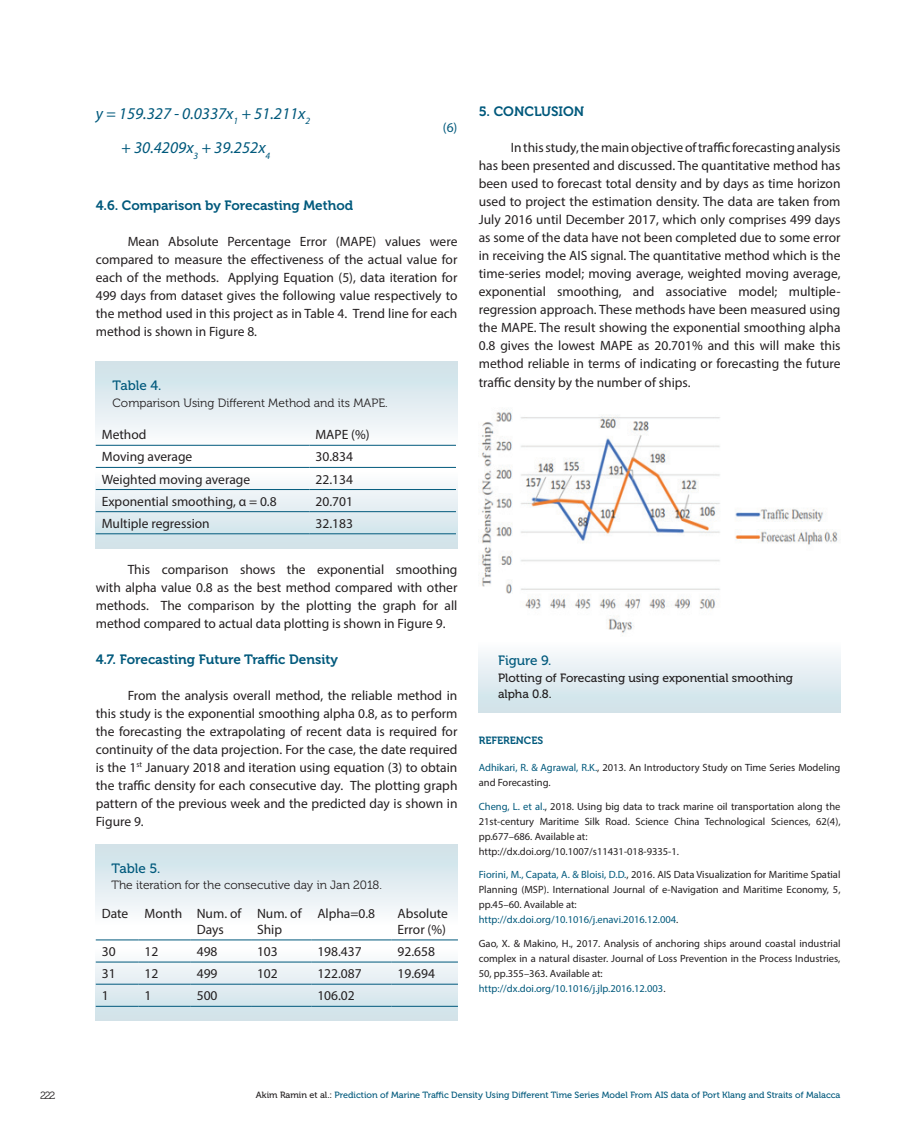
<style>
.page{position:relative;width:915px;height:1127px;background:#fff}
.page>*{position:absolute;margin:0;border:0;box-sizing:border-box;transform-origin:0 0}
.t1{font:italic 16.5px/34.7px "Myriad Pro";color:#00597c}
.t2{font:13.5px/18px "Myriad Pro";color:#231f20;text-align:justify}
.t3{font:13.5px "Museo 700";color:#00597c}
.t4{font:13.5px "Museo 500";color:#00597c}
.t5{font:13.5px "Myriad Pro";color:#00597c}
.t6{font:12px "Museo 300";color:#231f20}
.t7{font:12px/16.5px "Museo 500";color:#231f20}
.t8{font:10.5px/15px "Myriad Pro";color:#231f20}
.t9{font:10.5px "Museo 700";color:#00597c}
.t10{font:10.5px "Museo 300";color:#231f20}
.t11{font:9px "Museo 500";color:#00597c}
.s1{color:#00597c}
.s2{color:#231f20}
</style>
<div class="page">
<svg style="left:96px;top:484px;width:361px;height:65px"></svg>
<svg style="left:96px;top:960px;width:361px;height:60px"></svg>
<div style="left:96px;top:361px;width:361px;height:86px;background:linear-gradient(to bottom,#cce0e7,#fbfcfd)"></div>
<div style="left:96px;top:845px;width:361px;height:80px;background:linear-gradient(to bottom,#cce0e7,#fbfcfd)"></div>
<hr style="left:96px;top:445px;width:213px;height:1px;background:#00597c">
<hr style="left:309px;top:445px;width:147px;height:1px;background:#00597c">
<hr style="left:96px;top:467px;width:213px;height:1px;background:#00597c">
<hr style="left:309px;top:467px;width:147px;height:1px;background:#00597c">
<hr style="left:96px;top:489px;width:213px;height:1px;background:#00597c">
<hr style="left:309px;top:489px;width:147px;height:1px;background:#00597c">
<hr style="left:96px;top:511px;width:213px;height:1px;background:#00597c">
<hr style="left:309px;top:511px;width:147px;height:1px;background:#00597c">
<hr style="left:96px;top:533px;width:213px;height:1px;background:#00597c">
<hr style="left:309px;top:533px;width:147px;height:1px;background:#00597c">
<hr style="left:96px;top:939px;width:43px;height:1px;background:#00597c">
<hr style="left:139px;top:939px;width:52px;height:1px;background:#00597c">
<hr style="left:191px;top:939px;width:60px;height:1px;background:#00597c">
<hr style="left:251px;top:939px;width:60px;height:1px;background:#00597c">
<hr style="left:311px;top:939px;width:80px;height:1px;background:#00597c">
<hr style="left:391px;top:939px;width:67px;height:1px;background:#00597c">
<hr style="left:96px;top:962px;width:43px;height:1px;background:#00597c">
<hr style="left:139px;top:962px;width:52px;height:1px;background:#00597c">
<hr style="left:191px;top:962px;width:60px;height:1px;background:#00597c">
<hr style="left:251px;top:962px;width:60px;height:1px;background:#00597c">
<hr style="left:311px;top:962px;width:80px;height:1px;background:#00597c">
<hr style="left:391px;top:962px;width:67px;height:1px;background:#00597c">
<hr style="left:96px;top:984px;width:43px;height:1px;background:#00597c">
<hr style="left:139px;top:984px;width:52px;height:1px;background:#00597c">
<hr style="left:191px;top:984px;width:60px;height:1px;background:#00597c">
<hr style="left:251px;top:984px;width:60px;height:1px;background:#00597c">
<hr style="left:311px;top:984px;width:80px;height:1px;background:#00597c">
<hr style="left:391px;top:984px;width:67px;height:1px;background:#00597c">
<hr style="left:96px;top:1006px;width:43px;height:1px;background:#00597c">
<hr style="left:139px;top:1006px;width:52px;height:1px;background:#00597c">
<hr style="left:191px;top:1006px;width:60px;height:1px;background:#00597c">
<hr style="left:251px;top:1006px;width:60px;height:1px;background:#00597c">
<hr style="left:311px;top:1006px;width:80px;height:1px;background:#00597c">
<hr style="left:391px;top:1006px;width:67px;height:1px;background:#00597c">
<img style="left:479px;top:409px;width:359px;height:227px">
<div style="left:478px;top:640px;width:362px;height:72px;background:linear-gradient(to bottom,#fdfdfe,#cde1e8)"></div>
<p class="t1" style="left:121px;top:96px;width:190px;text-indent:-26px">y = 159.327 - 0.0337x<sub>1</sub> + 51.211x<sub>2 </sub>+ 30.4209x<sub>3</sub> + 39.252x<sub>4</sub></p>
<p class="t5" style="left:442px;top:119px;width:16px">(6)</p>
<p class="t3" style="left:96px;top:198px;width:259px">4.6. Comparison by Forecasting Method</p>
<p class="t2" style="left:96px;top:232px;width:363px;text-indent:32px">Mean Absolute Percentage Error (MAPE) values were compared to measure the effectiveness of the actual value for each of the methods. Applying Equation (5), data iteration for 499 days from dataset gives the following value respectively to the method used in this project as in Table 4. Trend line for each method is shown in Figure 8.</p>
<p class="t4" style="left:113px;top:378px;width:50px">Table 4.</p>
<p class="t6" style="left:113px;top:396px;width:276px">Comparison Using Different Method and its MAPE.</p>
<p class="t2" style="left:102px;top:425px;width:46px">Method</p>
<p class="t2" style="left:315px;top:425px;width:56px">MAPE (%)</p>
<p class="t2" style="left:102px;top:448px;width:92px">Moving average</p>
<p class="t2" style="left:315px;top:448px;width:39px">30.834</p>
<p class="t2" style="left:102px;top:470px;width:150px">Weighted moving average</p>
<p class="t2" style="left:315px;top:470px;width:39px">22.134</p>
<p class="t2" style="left:102px;top:492px;width:176px">Exponential smoothing, α = 0.8</p>
<p class="t2" style="left:315px;top:492px;width:39px">20.701</p>
<p class="t2" style="left:102px;top:514px;width:109px">Multiple regression</p>
<p class="t2" style="left:315px;top:514px;width:39px">32.183</p>
<p class="t2" style="left:96px;top:560px;width:363px;text-indent:32px">This comparison shows the exponential smoothing with alpha value 0.8 as the best method compared with other methods. The comparison by the plotting the graph for all method compared to actual data plotting is shown in Figure 9.</p>
<p class="t3" style="left:96px;top:651px;width:243px">4.7. Forecasting Future Traffic Density</p>
<p class="t2" style="left:96px;top:686px;width:363px;text-indent:32px">From the analysis overall method, the reliable method in this study is the exponential smoothing alpha 0.8, as to perform the forecasting the extrapolating of recent data is required for continuity of the data projection. For the case, the date required is the 1<sup>st</sup> January 2018 and iteration using equation (3) to obtain the traffic density for each consecutive day. The plotting graph pattern of the previous week and the predicted day is shown in Figure 9.</p>
<p class="t4" style="left:111px;top:861px;width:50px">Table 5.</p>
<p class="t6" style="left:111px;top:879px;width:272px">The iteration for the consecutive day in Jan 2018.</p>
<p class="t2" style="left:197px;top:905px;width:46px;line-height:16.2px;text-indent:-95px">Date Month Num. of<br>Days</p>
<p class="t2" style="left:257px;top:905px;width:46px;line-height:16.2px">Num. of<br>Ship</p>
<p class="t2" style="left:317px;top:904px;width:59px">Alpha=0.8</p>
<p class="t2" style="left:397px;top:905px;width:52px;line-height:16.2px">Absolute<br>Error (%)</p>
<p class="t2" style="left:102px;top:942px;width:15px">30</p>
<p class="t2" style="left:145px;top:942px;width:15px">12</p>
<p class="t2" style="left:197px;top:942px;width:22px">498</p>
<p class="t2" style="left:257px;top:942px;width:22px">103</p>
<p class="t2" style="left:317px;top:942px;width:46px">198.437</p>
<p class="t2" style="left:397px;top:942px;width:39px">92.658</p>
<p class="t2" style="left:102px;top:964px;width:15px">31</p>
<p class="t2" style="left:145px;top:964px;width:15px">12</p>
<p class="t2" style="left:197px;top:964px;width:22px">499</p>
<p class="t2" style="left:257px;top:964px;width:22px">102</p>
<p class="t2" style="left:317px;top:964px;width:46px">122.087</p>
<p class="t2" style="left:397px;top:964px;width:39px">19.694</p>
<p class="t2" style="left:102px;top:986px;width:8px">1</p>
<p class="t2" style="left:145px;top:986px;width:8px">1</p>
<p class="t2" style="left:197px;top:986px;width:22px">500</p>
<p class="t2" style="left:317px;top:986px;width:39px">106.02</p>
<p class="t3" style="left:478px;top:104px;width:107px">5. CONCLUSION</p>
<p class="t2" style="left:478px;top:139px;width:363px;text-indent:32px">In this study, the main objective of traffic forecasting analysis has been presented and discussed. The quantitative method has been used to forecast total density and by days as time horizon used to project the estimation density. The data are taken from July 2016 until December 2017, which only comprises 499 days as some of the data have not been completed due to some error in receiving the AIS signal. The quantitative method which is the time-series model; moving average, weighted moving average, exponential smoothing, and associative model; multiple&shy;regression approach. These methods have been measured using the MAPE. The result showing the exponential smoothing alpha 0.8 gives the lowest MAPE as 20.701% and this will make this method reliable in terms of indicating or forecasting the future traffic density by the number of ships.</p>
<p class="t4" style="left:498px;top:653px;width:55px">Figure 9.</p>
<p class="t7" style="left:498px;top:669px;width:296px">Plotting of Forecasting using exponential smoothing alpha 0.8.</p>
<p class="t9" style="left:478px;top:734px;width:66px">REFERENCES</p>
<p class="t8" style="left:478px;top:760px;width:363px"><span class="s1">Adhikari, R. &amp; Agrawal, R.K.</span>, 2013. An Introductory Study on Time Series Modeling and Forecasting.</p>
<p class="t8" style="left:478px;top:799px;width:363px"><span class="s1">Cheng, L. et al.</span>, 2018. Using big data to track marine oil transportation along the 21st-century Maritime Silk Road. Science China Technological Sciences, 62(4), pp.677–686. Available at:<br>http://dx.doi.org/10.1007/s11431-018-9335-1.</p>
<p class="t8" style="left:478px;top:867px;width:363px"><span class="s1">Fiorini, M., Capata, A. &amp; Bloisi, D.D.</span>, 2016. AIS Data Visualization for Maritime Spatial Planning (MSP). International Journal of e-Navigation and Maritime Economy, 5, pp.45–60. Available at:<br><span class="s1">http://dx.doi.org/10.1016/j.enavi.2016.12.004</span>.</p>
<p class="t8" style="left:478px;top:936px;width:363px">Gao, X. &amp; Makino, H., 2017. Analysis of anchoring ships around coastal industrial complex in a natural disaster. Journal of Loss Prevention in the Process Industries, 50, pp.355–363. Available at:<br><span class="s1">http://dx.doi.org/10.1016/j.jlp.2016.12.003</span>.</p>
<p class="t10" style="left:40px;top:1090px;width:17px">222</p>
<p class="t11" style="left:256px;top:1090px;width:586px"><span class="s2">Akim Ramin et al.:</span> Prediction of Marine Traffic Density Using Different Time Series Model From AIS data of Port Klang and Straits of Malacca</p>
</div>
